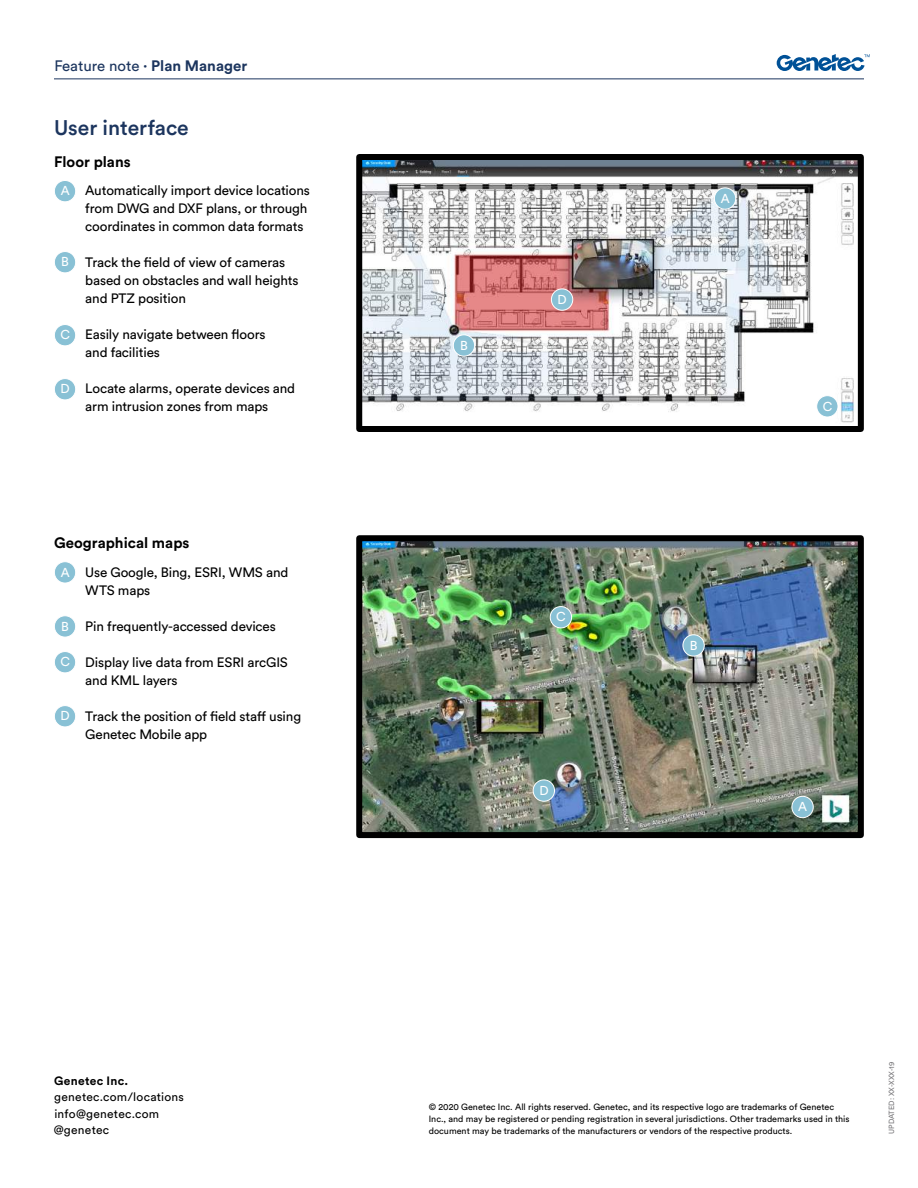
<style>
.page{position:relative;width:918px;height:1188px;background:#fff}
.page>*{position:absolute;margin:0;border:0;box-sizing:border-box;transform-origin:0 0}
.t1{font:500 21px "Circular Pro";color:#1c355e}
.t2{font:700 15px "Circular Pro";color:#000}
.t3{font:700 15px "Circular Pro";color:#1c355e}
.t4{font:13.5px/18px "Circular Pro";letter-spacing:-.01em;color:#000}
.t5{font:12.9px "Circular Pro";color:#fff}
.t6{font:12px/16.5px "Circular Pro";letter-spacing:.02em;color:#000}
.t7{font:700 12px "Circular Pro";letter-spacing:.025em;color:#000}
.t8{font:9px/12px "Circular Pro";color:#000}
.t9{font:7.5px "Circular Pro";color:#78777a}
.s1{font-weight:400}
</style>
<div class="page">
<hr style="left:54px;top:78px;width:810px;height:1px;background:#1c355e">
<svg style="left:777px;top:54px;width:93px;height:17px"></svg>
<img style="left:363px;top:161px;width:494px;height:262px">
<div style="left:356px;top:154px;width:508px;height:278px;border:6px solid #000"></div>
<img style="left:363px;top:542px;width:494px;height:289px">
<div style="left:356px;top:535px;width:508px;height:303px;border:6px solid #000"></div>
<div style="left:54px;top:181px;width:22px;height:21px;background:#89c1d5;border-radius:50%"></div>
<div style="left:54px;top:562px;width:22px;height:21px;background:#89c1d5;border-radius:50%"></div>
<div style="left:54px;top:180px;width:22px;height:22px;border:1px solid #fff;border-radius:50%"></div>
<div style="left:54px;top:561px;width:22px;height:22px;border:1px solid #fff;border-radius:50%"></div>
<div style="left:54px;top:325px;width:22px;height:21px;background:#89c1d5;border-radius:50%"></div>
<div style="left:54px;top:652px;width:22px;height:21px;background:#89c1d5;border-radius:50%"></div>
<div style="left:54px;top:324px;width:22px;height:22px;border:1px solid #fff;border-radius:50%"></div>
<div style="left:54px;top:651px;width:22px;height:22px;border:1px solid #fff;border-radius:50%"></div>
<div style="left:54px;top:252px;width:22px;height:21px;background:#89c1d5;border-radius:50%"></div>
<div style="left:54px;top:616px;width:22px;height:21px;background:#89c1d5;border-radius:50%"></div>
<div style="left:54px;top:251px;width:22px;height:22px;border:1px solid #fff;border-radius:50%"></div>
<div style="left:54px;top:615px;width:22px;height:22px;border:1px solid #fff;border-radius:50%"></div>
<div style="left:54px;top:379px;width:22px;height:21px;background:#89c1d5;border-radius:50%"></div>
<div style="left:54px;top:706px;width:22px;height:21px;background:#89c1d5;border-radius:50%"></div>
<div style="left:54px;top:378px;width:22px;height:22px;border:1px solid #fff;border-radius:50%"></div>
<div style="left:54px;top:705px;width:22px;height:22px;border:1px solid #fff;border-radius:50%"></div>
<div style="left:714px;top:188px;width:22px;height:21px;background:#89c1d5;border-radius:50%"></div>
<div style="left:714px;top:188px;width:22px;height:22px;border:1px solid #fff;border-radius:50%"></div>
<div style="left:792px;top:796px;width:21px;height:22px;background:#89c1d5;border-radius:50%"></div>
<div style="left:792px;top:796px;width:22px;height:22px;border:1px solid #fff;border-radius:50%"></div>
<div style="left:453px;top:335px;width:22px;height:21px;background:#89c1d5;border-radius:50%"></div>
<div style="left:453px;top:334px;width:22px;height:23px;border:1px solid #fff;border-radius:50%"></div>
<div style="left:683px;top:635px;width:21px;height:21px;background:#89c1d5;border-radius:50%"></div>
<div style="left:683px;top:634px;width:22px;height:22px;border:1px solid #fff;border-radius:50%"></div>
<div style="left:817px;top:396px;width:21px;height:21px;background:#89c1d5;border-radius:50%"></div>
<div style="left:816px;top:395px;width:22px;height:22px;border:1px solid #fff;border-radius:50%"></div>
<div style="left:550px;top:607px;width:22px;height:21px;background:#89c1d5;border-radius:50%"></div>
<div style="left:550px;top:606px;width:22px;height:22px;border:1px solid #fff;border-radius:50%"></div>
<div style="left:551px;top:289px;width:22px;height:21px;background:#89c1d5;border-radius:50%"></div>
<div style="left:551px;top:289px;width:22px;height:22px;border:1px solid #fff;border-radius:50%"></div>
<div style="left:533px;top:780px;width:21px;height:21px;background:#89c1d5;border-radius:50%"></div>
<div style="left:533px;top:780px;width:22px;height:22px;border:1px solid #fff;border-radius:50%"></div>
<p class="t3" style="left:54px;top:55px;width:194px"><span class="s1">Feature note</span> · Plan Manager</p>
<h1 class="t1" style="left:54px;top:114px;width:136px">User interface</h1>
<p class="t2" style="left:54px;top:151px;width:78px">Floor plans</p>
<p class="t5" style="left:61px;top:182px;width:10px">A</p>
<p class="t5" style="left:61px;top:253px;width:9px">B</p>
<p class="t5" style="left:60px;top:326px;width:11px">C</p>
<p class="t5" style="left:61px;top:380px;width:11px">D</p>
<p class="t4" style="left:85px;top:181px;width:226px">Automatically import device locations from DWG and DXF plans, or through coordinates in common data formats</p>
<p class="t4" style="left:85px;top:253px;width:215px">Track the field of view of cameras based on obstacles and wall heights and PTZ position</p>
<p class="t4" style="left:85px;top:325px;width:182px">Easily navigate between floors and facilities</p>
<p class="t4" style="left:85px;top:379px;width:211px">Locate alarms, operate devices and arm intrusion zones from maps</p>
<p class="t2" style="left:54px;top:532px;width:137px">Geographical maps</p>
<p class="t5" style="left:61px;top:563px;width:10px">A</p>
<p class="t5" style="left:61px;top:617px;width:9px">B</p>
<p class="t5" style="left:60px;top:653px;width:11px">C</p>
<p class="t5" style="left:61px;top:707px;width:11px">D</p>
<p class="t4" style="left:85px;top:562px;width:205px">Use Google, Bing, ESRI, WMS and<br>WTS maps</p>
<p class="t4" style="left:85px;top:616px;width:192px">Pin frequently-accessed devices</p>
<p class="t4" style="left:85px;top:652px;width:204px">Display live data from ESRI arcGIS and KML layers</p>
<p class="t4" style="left:85px;top:706px;width:217px">Track the position of field staff using<br>Genetec Mobile app</p>
<p class="t7" style="left:54px;top:1072px;width:76px">Genetec Inc.</p>
<p class="t6" style="left:54px;top:1088px;width:132px">genetec.com/locations info@genetec.com @genetec</p>
<p class="t5" style="left:460px;top:336px;width:9px">B</p>
<p class="t5" style="left:558px;top:291px;width:11px">D</p>
<p class="t5" style="left:556px;top:608px;width:11px">C</p>
<p class="t5" style="left:539px;top:782px;width:11px">D</p>
<p class="t5" style="left:721px;top:190px;width:10px">A</p>
<p class="t5" style="left:823px;top:397px;width:11px">C</p>
<p class="t5" style="left:690px;top:636px;width:9px">B</p>
<p class="t5" style="left:798px;top:798px;width:10px">A</p>
<p class="t8" style="left:429px;top:1100px;width:422px">© 2020 Genetec Inc. All rights reserved. Genetec, and its respective logo are trademarks of Genetec<br>Inc., and may be registered or pending registration in several jurisdictions. Other trademarks used in this document may be trademarks of the manufacturers or vendors of the respective products.</p>
<p class="t9" style="left:886px;top:1134px;width:74px;rotate:-90deg">UPDATED: XX-XXX-19</p>
</div>
